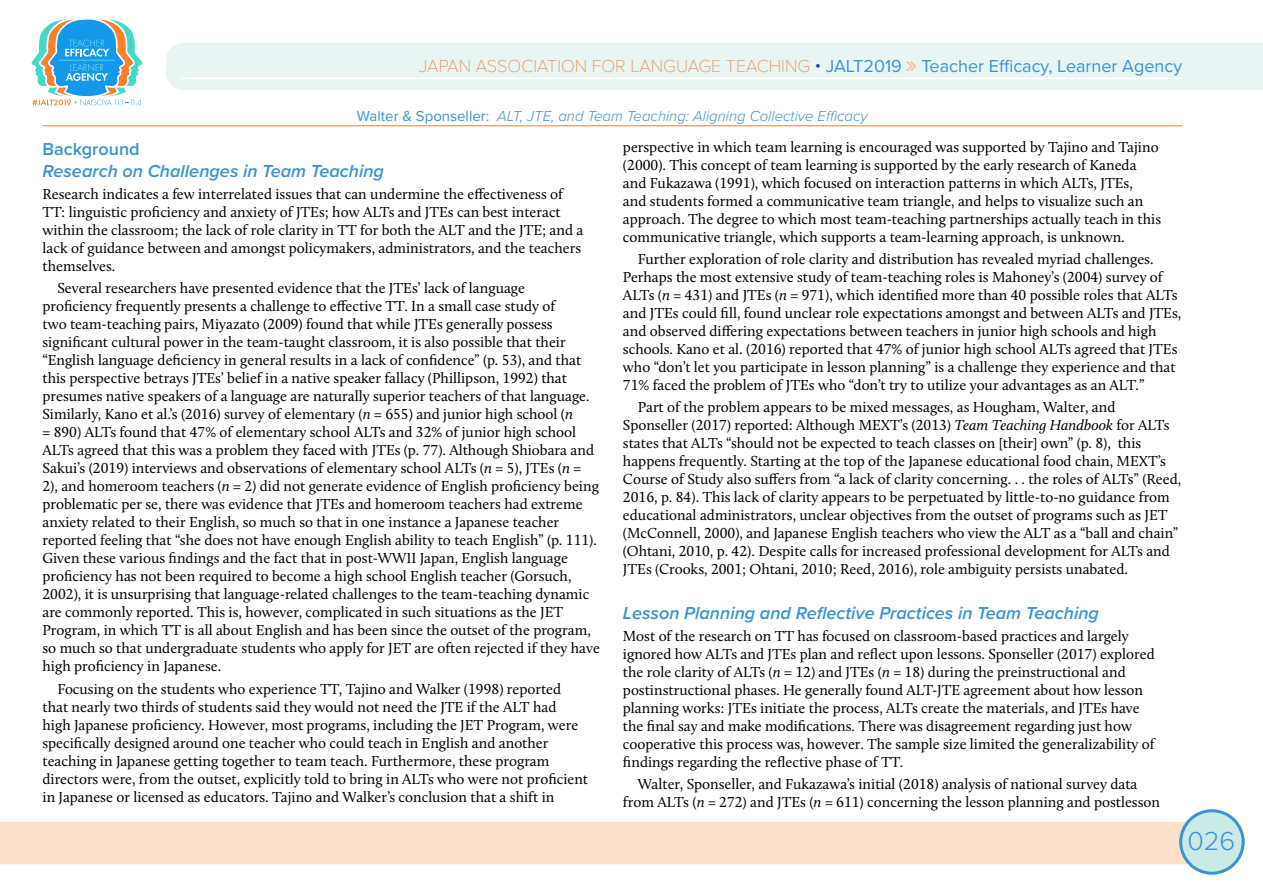
<style>
.page{position:relative;width:1263px;height:893px;background:#fff}
.page>*{position:absolute;margin:0;border:0;box-sizing:border-box;transform-origin:0 0}
.t1{font:300 27px "Proxima Nova";color:#3b93d0}
.t2{font:italic 600 18px "Proxima Nova";color:#3b93d0}
.t3{font:18px "Proxima Nova";color:#3b93d0}
.t4{font:600 18px "Proxima Nova";color:#3b93d0}
.t5{font:15px/18px "Calluna";color:#000}
.t6{font:italic 300 15px "Proxima Nova";color:#3b93d0}
.s1{font-family:"Proxima Nova T";font-weight:100;color:#f57d2e}
.s2{font-weight:300;color:#25408f}
.s3{font-weight:400;font-style:normal}
.s4{font-style:italic}
</style>
<div class="page">
<div style="left:0;top:822px;width:1190px;height:42px;background:#fee1cb"></div>
<div style="left:1181px;top:811px;width:62px;height:62px;background:#cbe9e6;border-radius:50%"></div>
<div style="left:1179px;top:809px;width:66px;height:66px;border:3px solid #3b93d0;border-radius:50%"></div>
<svg style="left:31px;top:19px;width:112px;height:87px"></svg>
<div style="left:166px;top:43px;width:1097px;height:47px;background:#e9f5f3"></div>
<hr style="left:182px;top:78px;width:1000px;height:1px;background:#fff">
<hr style="left:43px;top:126px;width:1139px;height:1px;background:#f57d2e">
<svg style="left:907px;top:61px;width:9px;height:10px"></svg>
<p class="t3" style="left:419px;top:52px;width:764px"><span class="s1">JAPAN ASSOCIATION FOR LANGUAGE TEACHING</span> <span class="s2">•</span> JALT2019 Teacher Efficacy, Learner Agency</p>
<p class="t6" style="left:357px;top:105px;width:512px"><span class="s3">Walter &amp; Sponseller:</span> ALT, JTE, and Team Teaching: Aligning Collective Efficacy</p>
<p class="t4" style="left:43px;top:135px;width:99px">Background</p>
<p class="t2" style="left:43px;top:157px;width:343px">Research on Challenges in Team Teaching</p>
<p class="t5" style="left:43px;top:185px;width:542px">Research indicates a few interrelated issues that can undermine the effectiveness of TT: linguistic proficiency and anxiety of JTEs; how ALTs and JTEs can best interact within the classroom; the lack of role clarity in TT for both the ALT and the JTE; and a lack of guidance between and amongst policymakers, administrators, and the teachers themselves.</p>
<p class="t5" style="left:43px;top:279px;width:559px;text-indent:15px">Several researchers have presented evidence that the JTEs’ lack of language<br>proficiency frequently presents a challenge to effective TT. In a small case study of<br>two team-teaching pairs, Miyazato (2009) found that while JTEs generally possess significant cultural power in the team-taught classroom, it is also possible that their “English language deficiency in general results in a lack of confidence” (p. 53), and that this perspective betrays JTEs’ belief in a native speaker fallacy (Phillipson, 1992) that presumes native speakers of a language are naturally superior teachers of that language.<br>Similarly, Kano et al.’s (2016) survey of elementary (<span class="s4">n</span> = 655) and junior high school (<span class="s4">n<br></span>= 890) ALTs found that 47% of elementary school ALTs and 32% of junior high school ALTs agreed that this was a problem they faced with JTEs (p. 77). Although Shiobara and Sakui’s (2019) interviews and observations of elementary school ALTs (<span class="s4">n</span> = 5), JTEs (<span class="s4">n</span> = 2), and homeroom teachers (<span class="s4">n</span> = 2) did not generate evidence of English proficiency being problematic per se, there was evidence that JTEs and homeroom teachers had extreme anxiety related to their English, so much so that in one instance a Japanese teacher reported feeling that “she does not have enough English ability to teach English” (p. 111).<br>Given these various findings and the fact that in post-WWII Japan, English language proficiency has not been required to become a high school English teacher (Gorsuch, 2002), it is unsurprising that language-related challenges to the team-teaching dynamic are commonly reported. This is, however, complicated in such situations as the JET Program, in which TT is all about English and has been since the outset of the program, so much so that undergraduate students who apply for JET are often rejected if they have high proficiency in Japanese.</p>
<p class="t5" style="left:43px;top:679px;width:547px;text-indent:15px">Focusing on the students who experience TT, Tajino and Walker (1998) reported that nearly two thirds of students said they would not need the JTE if the ALT had high Japanese proficiency. However, most programs, including the JET Program, were specifically designed around one teacher who could teach in English and another teaching in Japanese getting together to team teach. Furthermore, these program directors were, from the outset, explicitly told to bring in ALTs who were not proficient in Japanese or licensed as educators. Tajino and Walker’s conclusion that a shift in</p>
<p class="t5" style="left:623px;top:137px;width:540px">perspective in which team learning is encouraged was supported by Tajino and Tajino (2000). This concept of team learning is supported by the early research of Kaneda and Fukazawa (1991), which focused on interaction patterns in which ALTs, JTEs,<br>and students formed a communicative team triangle, and helps to visualize such an approach. The degree to which most team-teaching partnerships actually teach in this communicative triangle, which supports a team-learning approach, is unknown.</p>
<p class="t5" style="left:623px;top:250px;width:560px;text-indent:15px">Further exploration of role clarity and distribution has revealed myriad challenges.<br>Perhaps the most extensive study of team-teaching roles is Mahoney’s (2004) survey of ALTs (<span class="s4">n</span> = 431) and JTEs (<span class="s4">n</span> = 971), which identified more than 40 possible roles that ALTs and JTEs could fill, found unclear role expectations amongst and between ALTs and JTEs, and observed differing expectations between teachers in junior high schools and high schools. Kano et al. (2016) reported that 47% of junior high school ALTs agreed that JTEs who “don’t let you participate in lesson planning” is a challenge they experience and that 71% faced the problem of JTEs who “don’t try to utilize your advantages as an ALT.”</p>
<p class="t5" style="left:623px;top:398px;width:560px;text-indent:15px">Part of the problem appears to be mixed messages, as Hougham, Walter, and Sponseller (2017) reported: Although MEXT’s (2013) <span class="s4">Team Teaching Handbook</span> for ALTs states that ALTs “should not be expected to teach classes on [their] own” (p. 8), this happens frequently. Starting at the top of the Japanese educational food chain, MEXT’s Course of Study also suffers from “a lack of clarity concerning. . . the roles of ALTs” (Reed, 2016, p. 84). This lack of clarity appears to be perpetuated by little-to-no guidance from educational administrators, unclear objectives from the outset of programs such as JET (McConnell, 2000), and Japanese English teachers who view the ALT as a “ball and chain” (Ohtani, 2010, p. 42). Despite calls for increased professional development for ALTs and JTEs (Crooks, 2001; Ohtani, 2010; Reed, 2016), role ambiguity persists unabated.</p>
<p class="t2" style="left:623px;top:599px;width:477px">Lesson Planning and Reflective Practices in Team Teaching</p>
<p class="t5" style="left:623px;top:627px;width:533px">Most of the research on TT has focused on classroom-based practices and largely ignored how ALTs and JTEs plan and reflect upon lessons. Sponseller (2017) explored the role clarity of ALTs (<span class="s4">n</span> = 12) and JTEs (<span class="s4">n</span> = 18) during the preinstructional and postinstructional phases. He generally found ALT-JTE agreement about how lesson planning works: JTEs initiate the process, ALTs create the materials, and JTEs have the final say and make modifications. There was disagreement regarding just how cooperative this process was, however. The sample size limited the generalizability of findings regarding the reflective phase of TT.</p>
<p class="t5" style="left:623px;top:775px;width:539px;text-align:center">Walter, Sponseller, and Fukazawa’s initial (2018) analysis of national survey data<br>from ALTs (<span class="s4">n</span> = 272) and JTEs (<span class="s4">n</span> = 611) concerning the lesson planning and postlesson</p>
<h1 class="t1" style="left:1187px;top:820px;width:49px">026</h1>
</div>
